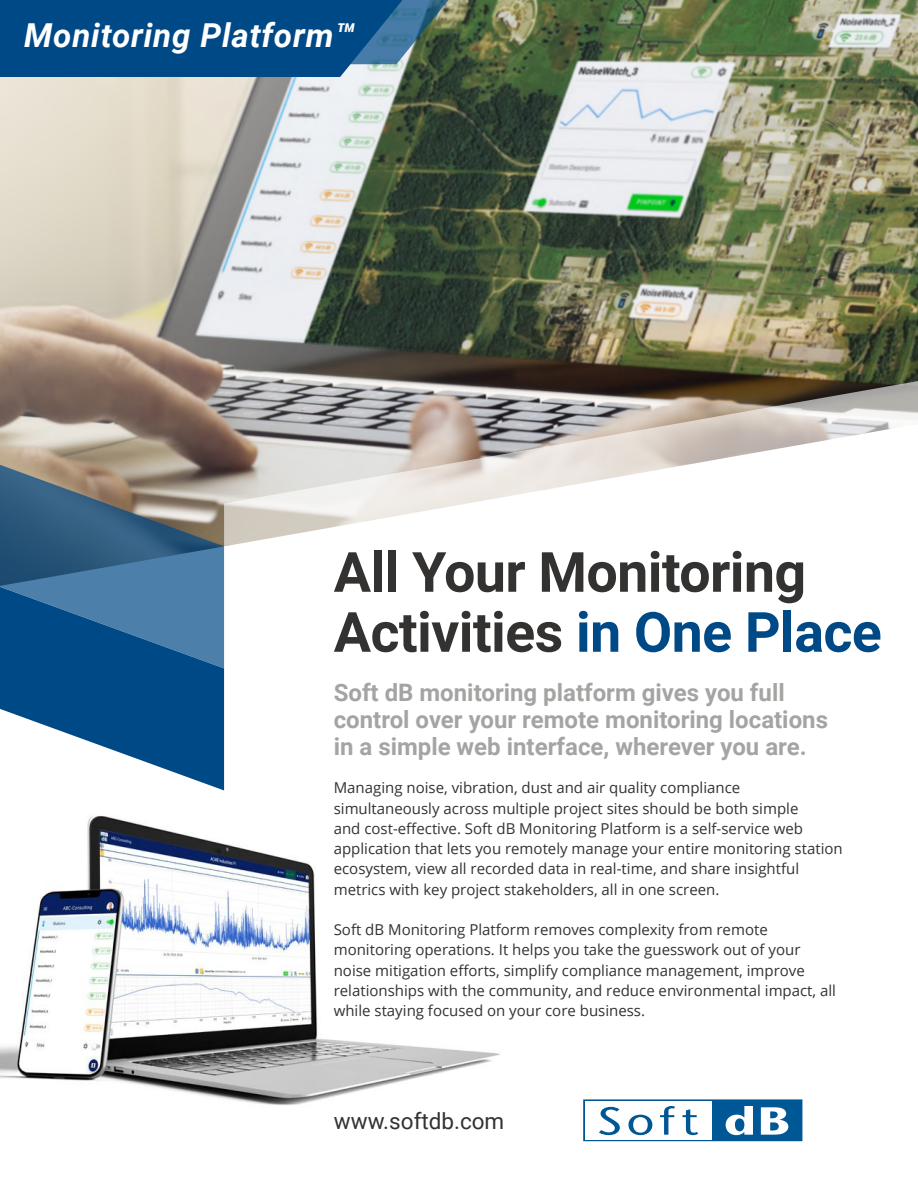
<style>
.page{position:relative;width:918px;height:1188px;background:#fff}
.page>*{position:absolute;margin:0;border:0;box-sizing:border-box;transform-origin:0 0}
.t1{font:700 55.5px/60px "Roboto";letter-spacing:-.01em;color:#333231}
.t2{font:italic 700 33px "Roboto";letter-spacing:.025em;color:#fff}
.t3{font:700 24px/27px "Roboto";color:#a4a4a3}
.t4{font:22.5px "Roboto";color:#333231}
.t5{font:15px/20.2px "Open Sans";color:#333231}
.s1{color:#004987}
</style>
<div class="page">
<img style="left:0;top:781px;width:500px;height:324px">
<img style="left:0;top:0;width:918px;height:586px">
<svg style="left:0;top:460px;width:224px;height:127px;background:#5a7284"></svg>
<svg style="left:0;top:587px;width:224px;height:203px;fill:#004987"></svg>
<svg style="left:224px;top:379px;width:694px;height:168px"></svg>
<svg style="left:583px;top:1099px;width:219px;height:42px"></svg>
<svg style="left:0;top:0;width:493px;height:77px;background:#155380"></svg>
<h2 class="t2" style="left:24px;top:13px;width:332px">Monitoring Platform™</h2>
<h1 class="t1" style="left:334px;top:540px;width:550px">All Your Monitoring<br>Activities <span class="s1">in One Place</span></h1>
<h3 class="t3" style="left:334px;top:678px;width:496px">Soft dB monitoring platform gives you full control over your remote monitoring locations in a simple web interface, wherever you are.</h3>
<p class="t5" style="left:334px;top:777px;width:511px">Managing noise, vibration, dust and air quality compliance simultaneously across multiple project sites should be both simple<br>and cost-effective. Soft dB Monitoring Platform is a self-service web application that lets you remotely manage your entire monitoring station ecosystem, view all recorded data in real-time, and share insightful metrics with key project stakeholders, all in one screen.</p>
<p class="t5" style="left:334px;top:919px;width:504px">Soft dB Monitoring Platform removes complexity from remote monitoring operations. It helps you take the guesswork out of your noise mitigation efforts, simplify compliance management, improve relationships with the community, and reduce environmental impact, all while staying focused on your core business.</p>
<h3 class="t4" style="left:334px;top:1105px;width:172px">www.softdb.com</h3>
</div>
